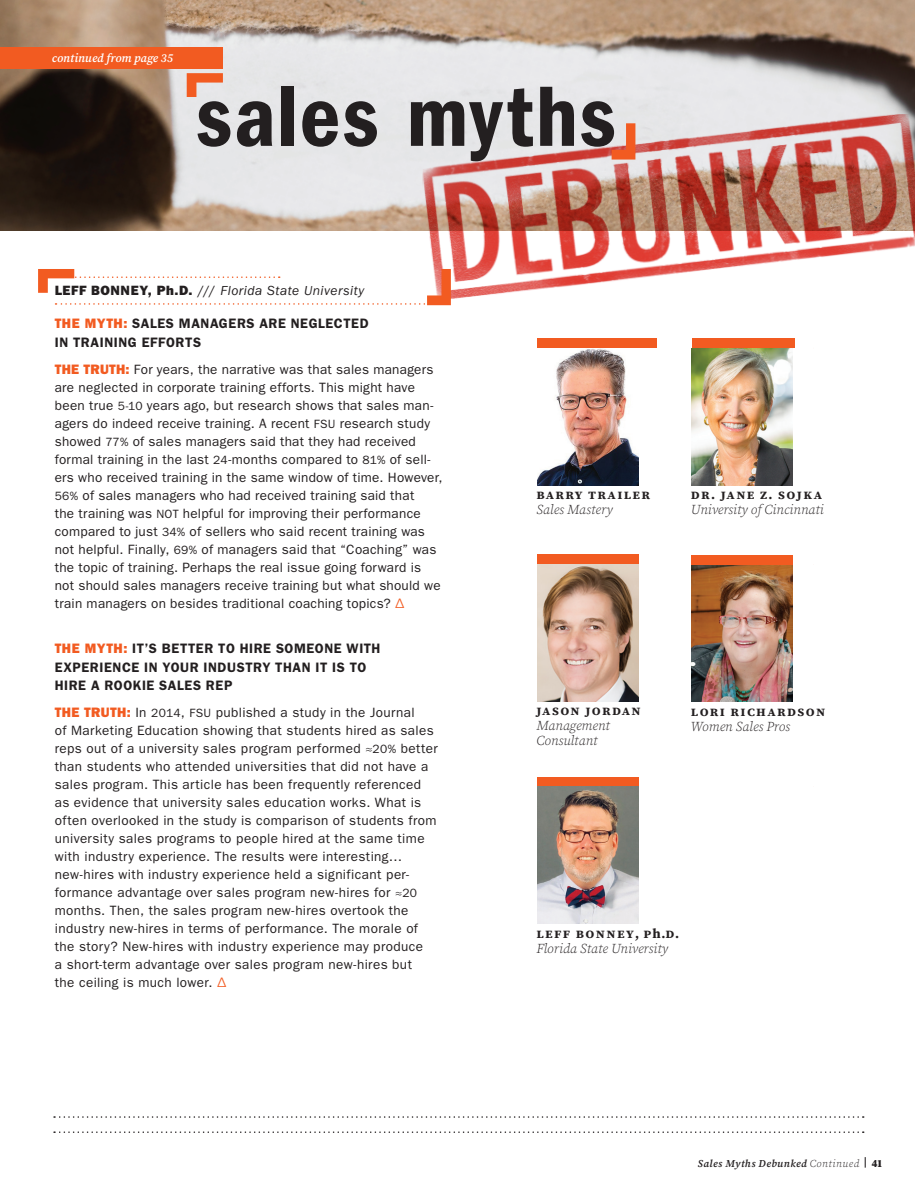
<style>
.page{position:relative;width:915px;height:1187px;background:#fff}
.page>*{position:absolute;margin:0;border:0;box-sizing:border-box;transform-origin:0 0}
.t1{font:88.5px "ITC Franklin Gothic Std Dm Cd";letter-spacing:.02em;color:#231f20}
.t2{font:600 13.65px/18.3px "ITC Franklin Gothic Std";letter-spacing:.04em;color:#231f20}
.t3{font:13.5px/18px "ITC Franklin Gothic Std";letter-spacing:.025em;color:#231f20}
.t4{font:italic 300 13.5px/15px "Source Serif Pro";color:#231f20}
.t5{font:700 13.5px "Source Serif Pro";letter-spacing:.1em;color:#231f20}
.t6{font:italic 13.5px "ITC Franklin Gothic Std";letter-spacing:.035em;color:#231f20}
.t7{font:italic 600 12px "Source Serif Pro";letter-spacing:-.005em;color:#fff}
.t8{font:italic 600 10.5px "Source Serif Pro";letter-spacing:.045em;color:#231f20}
.s1{font-family:"ITC Franklin Gothic Std Hvy";font-style:normal}
.s2{font-style:normal}
.s3{font-family:"ITC Franklin Gothic Std Hvy";font-weight:400;color:#f25b21}
.s4{font-family:"ITC Franklin Gothic Std Hvy";font-size:13.65px;color:#f25b21}
.s5{font-size:12px}
.s6{color:#f25b21}
.s7{font-weight:300}
.s8{font-family:"ITC Franklin Gothic Std";font-weight:500;font-style:normal;font-stretch:condensed}
.s9{font-weight:900;font-style:normal}
</style>
<div class="page">
<img style="left:0;top:0;width:915px;height:231px">
<img style="left:421px;top:110px;width:494px;height:189px">
<svg style="left:611px;top:123px;width:24px;height:36px"></svg>
<svg style="left:38px;top:269px;width:413px;height:36px"></svg>
<svg style="left:187px;top:73px;width:36px;height:24px"></svg>
<svg style="left:54px;top:1131px;width:810px;height:1px"></svg>
<svg style="left:54px;top:1116px;width:810px;height:1px"></svg>
<div style="left:0;top:48px;width:223px;height:21px;background:#f25b21"></div>
<img style="left:537px;top:348px;width:101px;height:137px">
<div style="left:537px;top:339px;width:119px;height:9px;background:#f25b21"></div>
<img style="left:692px;top:348px;width:101px;height:137px">
<img style="left:537px;top:564px;width:101px;height:137px">
<div style="left:537px;top:555px;width:101px;height:9px;background:#f25b21"></div>
<img style="left:692px;top:564px;width:101px;height:137px">
<div style="left:537px;top:777px;width:101px;height:9px;background:#f25b21"></div>
<img style="left:537px;top:786px;width:101px;height:137px">
<div style="left:692px;top:339px;width:102px;height:9px;background:#f25b21"></div>
<div style="left:691px;top:555px;width:102px;height:9px;background:#f25b21"></div>
<p class="t7" style="left:52px;top:49px;width:123px">continued from page 35</p>
<h1 class="t1" style="left:196px;top:66px;width:421px">sales myths</h1>
<p class="t6" style="left:55px;top:283px;width:311px"><span class="s1">LEFF BONNEY, Ph.D.</span> <span class="s2">///</span> Florida State University</p>
<p class="t2" style="left:55px;top:314px;width:315px"><span class="s3">THE MYTH:</span> SALES MANAGERS ARE NEGLECTED<br>IN TRAINING EFFORTS</p>
<p class="t3" style="left:55px;top:360px;width:389px"><span class="s4">THE TRUTH:</span> For years, the narrative was that sales managers are neglected in corporate training efforts. This might have been true <span class="s5">5-10</span> years ago, but research shows that sales man&shy;agers do indeed receive training. A recent <span class="s5">FSU</span> research study showed <span class="s5">77%</span> of sales managers said that they had received formal training in the last <span class="s5">24</span>-months compared to <span class="s5">81%</span> of sell&shy;ers who received training in the same window of time. However, <span class="s5">56%</span> of sales managers who had received training said that<br>the training was <span class="s5">NOT</span> helpful for improving their performance compared to just <span class="s5">34%</span> of sellers who said recent training was not helpful. Finally, <span class="s5">69%</span> of managers said that “Coaching” was the topic of training. Perhaps the real issue going forward is not should sales managers receive training but what should we train managers on besides traditional coaching topics? <span class="s6">∆</span></p>
<p class="t2" style="left:55px;top:639px;width:327px"><span class="s3">THE MYTH:</span> IT’S BETTER TO HIRE SOMEONE WITH<br>EXPERIENCE IN YOUR INDUSTRY THAN IT IS TO<br>HIRE A ROOKIE SALES REP</p>
<p class="t3" style="left:55px;top:703px;width:384px"><span class="s4">THE TRUTH:</span> In <span class="s5">2014</span>, <span class="s5">FSU</span> published a study in the Journal<br>of Marketing Education showing that students hired as sales reps out of a university sales program performed <span class="s5">≈20%</span> better than students who attended universities that did not have a sales program. This article has been frequently referenced as evidence that university sales education works. What is often overlooked in the study is comparison of students from university sales programs to people hired at the same time with industry experience. The results were interesting… new-hires with industry experience held a significant per&shy;formance advantage over sales program new-hires for <span class="s5">≈20 </span>months. Then, the sales program new-hires overtook the industry new-hires in terms of performance. The morale of the story? New-hires with industry experience may produce<br>a short-term advantage over sales program new-hires but<br>the ceiling is much lower. <span class="s6">∆</span></p>
<p class="t5" style="left:536px;top:485px;width:115px">barry trailer</p>
<p class="t4" style="left:536px;top:502px;width:78px">Sales Mastery</p>
<p class="t5" style="left:691px;top:485px;width:46px">DR. JANE</p>
<p class="t5" style="left:760px;top:485px;width:54px">Z. SOJKA</p>
<p class="t4" style="left:691px;top:502px;width:134px">University of Cincinnati</p>
<p class="t5" style="left:536px;top:701px;width:106px">jason jordan</p>
<p class="t4" style="left:536px;top:718px;width:75px">Management<br>Consultant</p>
<p class="t5" style="left:691px;top:701px;width:136px">Lori richardson</p>
<p class="t4" style="left:691px;top:718px;width:101px">Women Sales Pros</p>
<p class="t5" style="left:536px;top:923px;width:144px">leff bonney, ph.d.</p>
<p class="t4" style="left:536px;top:940px;width:133px">Florida State University</p>
<p class="t8" style="left:698px;top:1155px;width:185px">Sales Myths Debunked <span class="s7">Continued</span> <span class="s8">|</span> <span class="s9">41</span></p>
</div>
